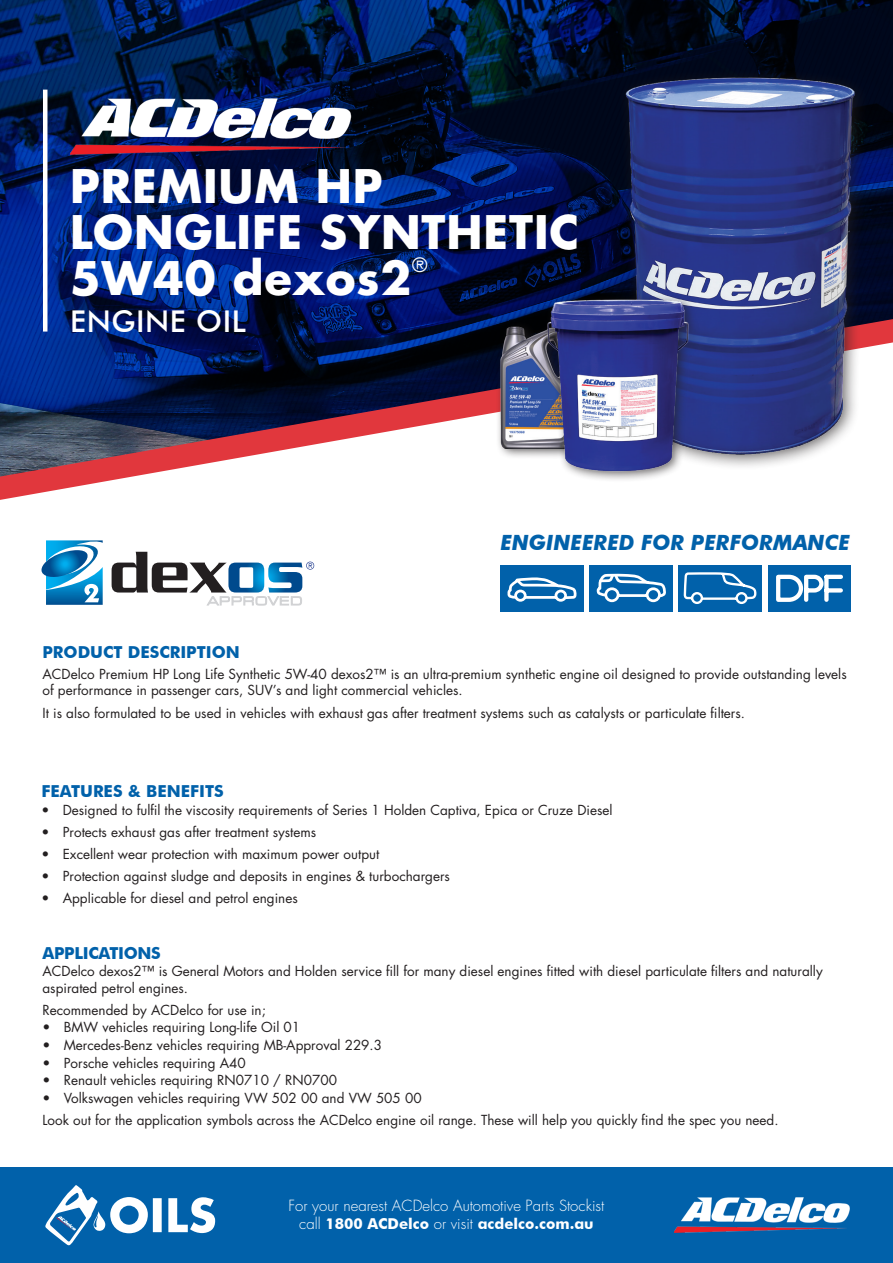
<style>
.page{position:relative;width:893px;height:1263px;background:#fff}
.page>*{position:absolute;margin:0;border:0;box-sizing:border-box;transform-origin:0 0}
.t1{font:700 45px "Futura Std";letter-spacing:.02em;color:#fff}
.t2{font:500 30px "Futura BT";letter-spacing:.02em;color:#fff}
.t3{font:italic 700 21px "Futura BT";color:#0161aa}
.t4{font:19.2px "Futura Std";color:#fff}
.t5{font:700 16.5px "Futura BT";color:#0161aa}
.t6{font:700 16.5px "Futura BT";letter-spacing:-.02em;color:#0161aa}
.t7{font:300 15px/18px "Futura Std";color:#fff;text-align:center}
.t8{font:13.5px/16.2px "Futura Std";color:#231f20}
.s1{font-family:"Futura BT";font-weight:700}
</style>
<div class="page">
<img style="left:0;top:0;width:893px;height:319px">
<svg style="left:0;top:319px;width:893px;height:23px;background:#091858"></svg>
<svg style="left:0;top:342px;width:893px;height:270px"></svg>
<div style="left:0;top:1167px;width:893px;height:96px;background:#0161aa"></div>
<svg style="left:45px;top:1185px;width:170px;height:61px"></svg>
<img style="left:674px;top:1198px;width:176px;height:35px">
<div style="left:768px;top:565px;width:82px;height:46px;background:#0161aa"></div>
<svg style="left:776px;top:574px;width:67px;height:28px"></svg>
<div style="left:589px;top:565px;width:84px;height:47px;background:#0161aa"></div>
<svg style="left:596px;top:573px;width:70px;height:30px"></svg>
<div style="left:500px;top:565px;width:83px;height:47px;background:#0161aa"></div>
<svg style="left:507px;top:577px;width:70px;height:25px"></svg>
<div style="left:678px;top:565px;width:84px;height:46px;background:#0161aa"></div>
<svg style="left:683px;top:572px;width:74px;height:32px"></svg>
<hr style="left:43px;top:90px;width:4px;height:242px;background:#fff">
<img style="left:71px;top:99px;width:281px;height:55px">
<svg style="left:42px;top:539px;width:272px;height:66px"></svg>
<img style="left:614px;top:70px;width:254px;height:400px">
<img style="left:492px;top:310px;width:42px;height:160px">
<img style="left:534px;top:286px;width:167px;height:197px">
<p class="t1" style="left:70px;top:156px;width:314px">PREMIUM HP</p>
<p class="t1" style="left:70px;top:202px;width:511px">LONGLIFE SYNTHETIC</p>
<p class="t1" style="left:70px;top:248px;width:343px">5W40 dexos2</p>
<p class="t4" style="left:412px;top:253px;width:17px">®</p>
<p class="t2" style="left:70px;top:303px;width:177px">ENGINE OIL</p>
<p class="t3" style="left:500px;top:529px;width:351px">ENGINEERED FOR PERFORMANCE</p>
<p class="t5" style="left:43px;top:643px;width:199px">PRODUCT DESCRIPTION</p>
<p class="t8" style="left:43px;top:666px;width:806px">ACDelco Premium HP Long Life Synthetic 5W-40 dexos2™ is an ultra-premium synthetic engine oil designed to provide outstanding levels of performance in passenger cars, SUV’s and light commercial vehicles.</p>
<p class="t8" style="left:43px;top:705px;width:704px">It is also formulated to be used in vehicles with exhaust gas after treatment systems such as catalysts or particulate filters.</p>
<p class="t5" style="left:42px;top:781px;width:184px">FEATURES &amp; BENEFITS</p>
<p class="t8" style="left:42px;top:802px;width:572px">• Designed to fulfil the viscosity requirements of Series 1 Holden Captiva, Epica or Cruze Diesel</p>
<p class="t8" style="left:42px;top:824px;width:276px">• Protects exhaust gas after treatment systems</p>
<p class="t8" style="left:42px;top:846px;width:339px">• Excellent wear protection with maximum power output</p>
<p class="t8" style="left:42px;top:868px;width:410px">• Protection against sludge and deposits in engines &amp; turbochargers</p>
<p class="t8" style="left:42px;top:890px;width:258px">• Applicable for diesel and petrol engines</p>
<p class="t6" style="left:43px;top:943px;width:120px">APPLICATIONS</p>
<p class="t8" style="left:43px;top:963px;width:782px">ACDelco dexos2™ is General Motors and Holden service fill for many diesel engines fitted with diesel particulate filters and naturally aspirated petrol engines.</p>
<p class="t8" style="left:43px;top:1002px;width:225px">Recommended by ACDelco for use in;</p>
<p class="t8" style="left:43px;top:1019px;width:259px">• BMW vehicles requiring Long-life Oil 01</p>
<p class="t8" style="left:43px;top:1037px;width:341px">• Mercedes-Benz vehicles requiring MB-Approval 229.3</p>
<p class="t8" style="left:43px;top:1054px;width:205px">• Porsche vehicles requiring A40</p>
<p class="t8" style="left:43px;top:1072px;width:296px">• Renault vehicles requiring RN0710 / RN0700</p>
<p class="t8" style="left:43px;top:1089px;width:381px">• Volkswagen vehicles requiring VW 502 00 and VW 505 00</p>
<p class="t8" style="left:43px;top:1111px;width:737px">Look out for the application symbols across the ACDelco engine oil range. These will help you quickly find the spec you need.</p>
<p class="t7" style="left:289px;top:1197px;width:317px">For your nearest ACDelco Automotive Parts Stockist call <span class="s1">1800 ACDelco</span> or visit <span class="s1">acdelco.com.au</span></p>
</div>
